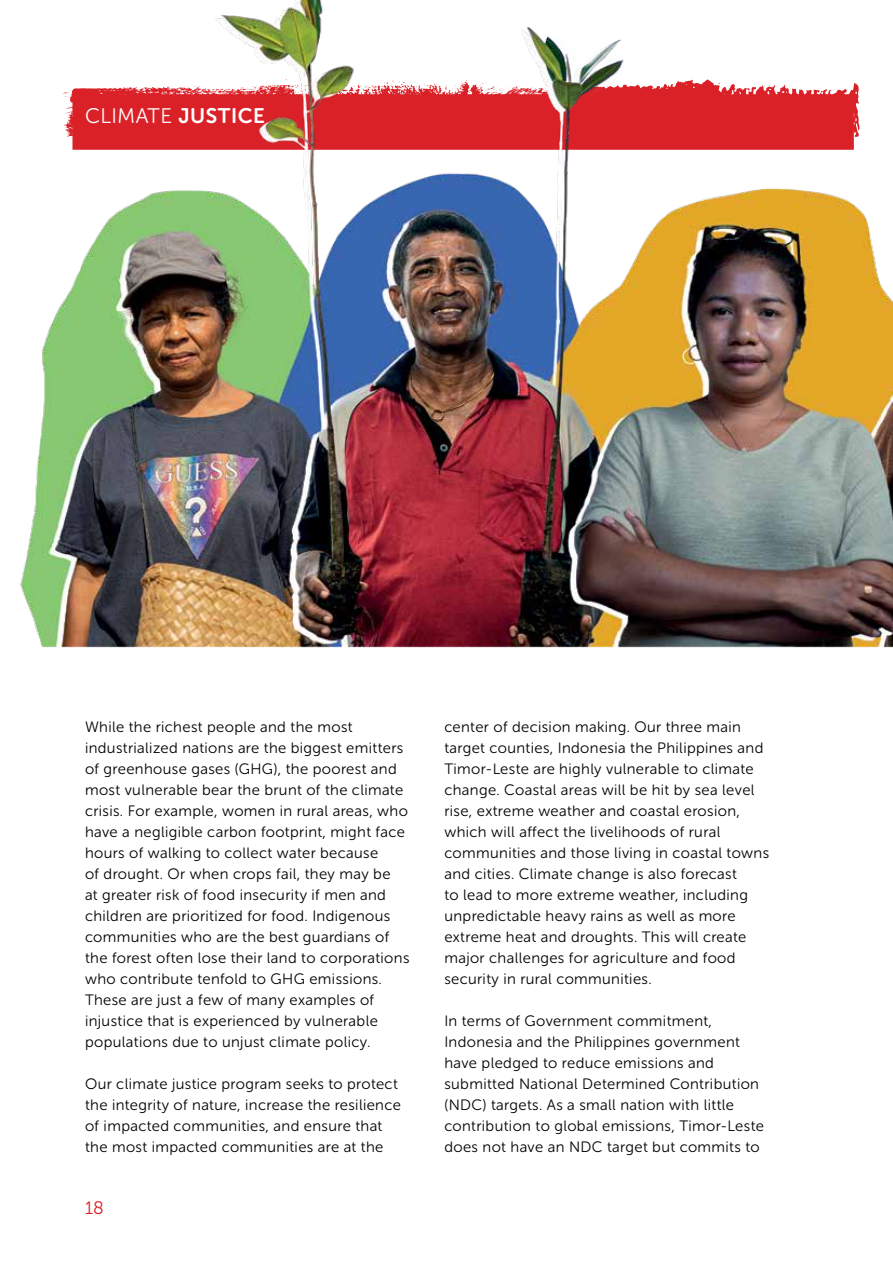
<style>
.page{position:relative;width:893px;height:1263px;background:#fff}
.page>*{position:absolute;margin:0;border:0;box-sizing:border-box;transform-origin:0 0}
.t1{font:21px "Museo Sans Rounded 300";letter-spacing:.025em;color:#fff}
.t2{font:18px "Museo Sans Rounded 300";color:#da2128}
.t3{font:15px/21px "Museo Sans Rounded 300";letter-spacing:.025em;color:#000}
.s1{font-family:"Museo Sans Rounded 700"}
</style>
<div class="page">
<img style="left:20px;top:0;width:873px;height:648px">
<h1 class="t1" style="left:85px;top:105px;width:181px">CLIMATE <span class="s1">JUSTICE</span></h1>
<p class="t3" style="left:85px;top:717px;width:326px">While the richest people and the most industrialized nations are the biggest emitters of greenhouse gases (GHG), the poorest and most vulnerable bear the brunt of the climate crisis. For example, women in rural areas, who have a negligible carbon footprint, might face hours of walking to collect water because<br>of drought. Or when crops fail, they may be<br>at greater risk of food insecurity if men and children are prioritized for food. Indigenous communities who are the best guardians of the forest often lose their land to corporations who contribute tenfold to GHG emissions.<br>These are just a few of many examples of injustice that is experienced by vulnerable populations due to unjust climate policy.</p>
<p class="t3" style="left:85px;top:1074px;width:317px">Our climate justice program seeks to protect the integrity of nature, increase the resilience of impacted communities, and ensure that the most impacted communities are at the</p>
<p class="t2" style="left:85px;top:1198px;width:20px">18</p>
<p class="t3" style="left:444px;top:717px;width:326px">center of decision making. Our three main target counties, Indonesia the Philippines and Timor-Leste are highly vulnerable to climate change. Coastal areas will be hit by sea level rise, extreme weather and coastal erosion, which will affect the livelihoods of rural communities and those living in coastal towns and cities. Climate change is also forecast<br>to lead to more extreme weather, including unpredictable heavy rains as well as more extreme heat and droughts. This will create major challenges for agriculture and food security in rural communities.</p>
<p class="t3" style="left:444px;top:1011px;width:321px">In terms of Government commitment, Indonesia and the Philippines government have pledged to reduce emissions and submitted National Determined Contribution (NDC) targets. As a small nation with little contribution to global emissions, Timor-Leste does not have an NDC target but commits to</p>
</div>
